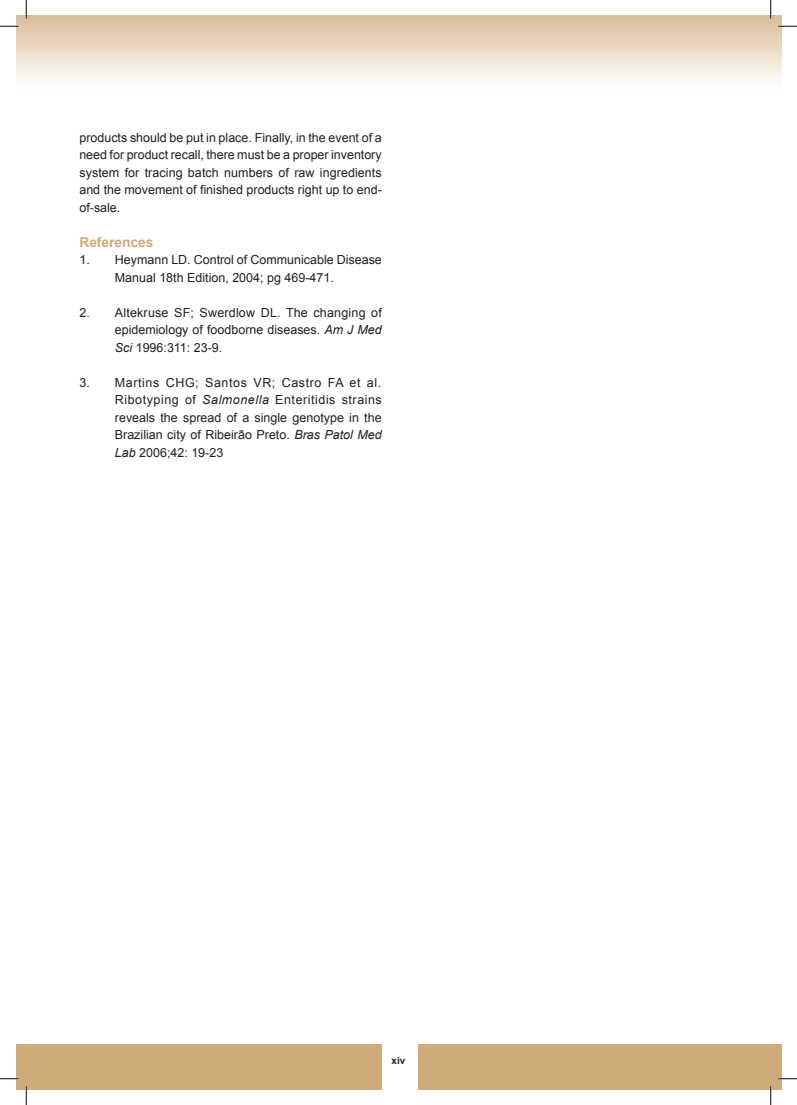
<style>
.page{position:relative;width:797px;height:1105px;background:#fff}
.page>*{position:absolute;margin:0;border:0;box-sizing:border-box;transform-origin:0 0}
.t1{font:700 13.75px "Arial";color:#ceaa78}
.t2{font:12.5px/17.5px "Arial";color:#231f20;text-align:justify}
.t3{font:700 10px "Arial";color:#231f20}
.s1{font-style:italic}
</style>
<div class="page">
<div style="left:16px;top:1044px;width:754px;height:45px;background:#ceaa78"></div>
<div style="left:382px;top:1035px;width:35px;height:54px;background:#fff"></div>
<div style="left:770px;top:1044px;width:11px;height:45px;background:#ceaa78"></div>
<svg style="left:0;top:25px;width:19px;height:2px"></svg>
<svg style="left:778px;top:25px;width:19px;height:2px"></svg>
<svg style="left:0;top:1078px;width:19px;height:1px"></svg>
<svg style="left:778px;top:1078px;width:19px;height:1px"></svg>
<svg style="left:25px;top:0;width:2px;height:19px"></svg>
<svg style="left:25px;top:1086px;width:2px;height:19px"></svg>
<svg style="left:770px;top:0;width:1px;height:19px"></svg>
<svg style="left:770px;top:1086px;width:1px;height:19px"></svg>
<p class="t2" style="left:79px;top:129px;width:304px">products should be put in place. Finally, in the event of a need for product recall, there must be a proper inventory system for tracing batch numbers of raw ingredients and the movement of finished products right up to end&shy;of-sale.</p>
<p class="t1" style="left:79px;top:234px;width:76px">References</p>
<p class="t2" style="left:115px;top:251px;width:268px;text-indent:-35px">1. Heymann LD. Control of Communicable Disease<br>Manual 18th Edition, 2004; pg 469-471.</p>
<p class="t2" style="left:115px;top:304px;width:268px;text-indent:-35px">2. Altekruse SF; Swerdlow DL. The changing of epidemiology of foodborne diseases. <span class="s1">Am J Med Sci</span> 1996:311: 23-9.</p>
<p class="t2" style="left:115px;top:374px;width:268px;text-indent:-35px">3. Martins CHG; Santos VR; Castro FA et al.<br>Ribotyping of <span class="s1">Salmonella</span> Enteritidis strains reveals the spread of a single genotype in the Brazilian city of Ribeirão Preto. <span class="s1">Bras Patol Med Lab</span> 2006;42: 19-23</p>
<p class="t3" style="left:391px;top:1055px;width:15px">xiv</p>
</div>
